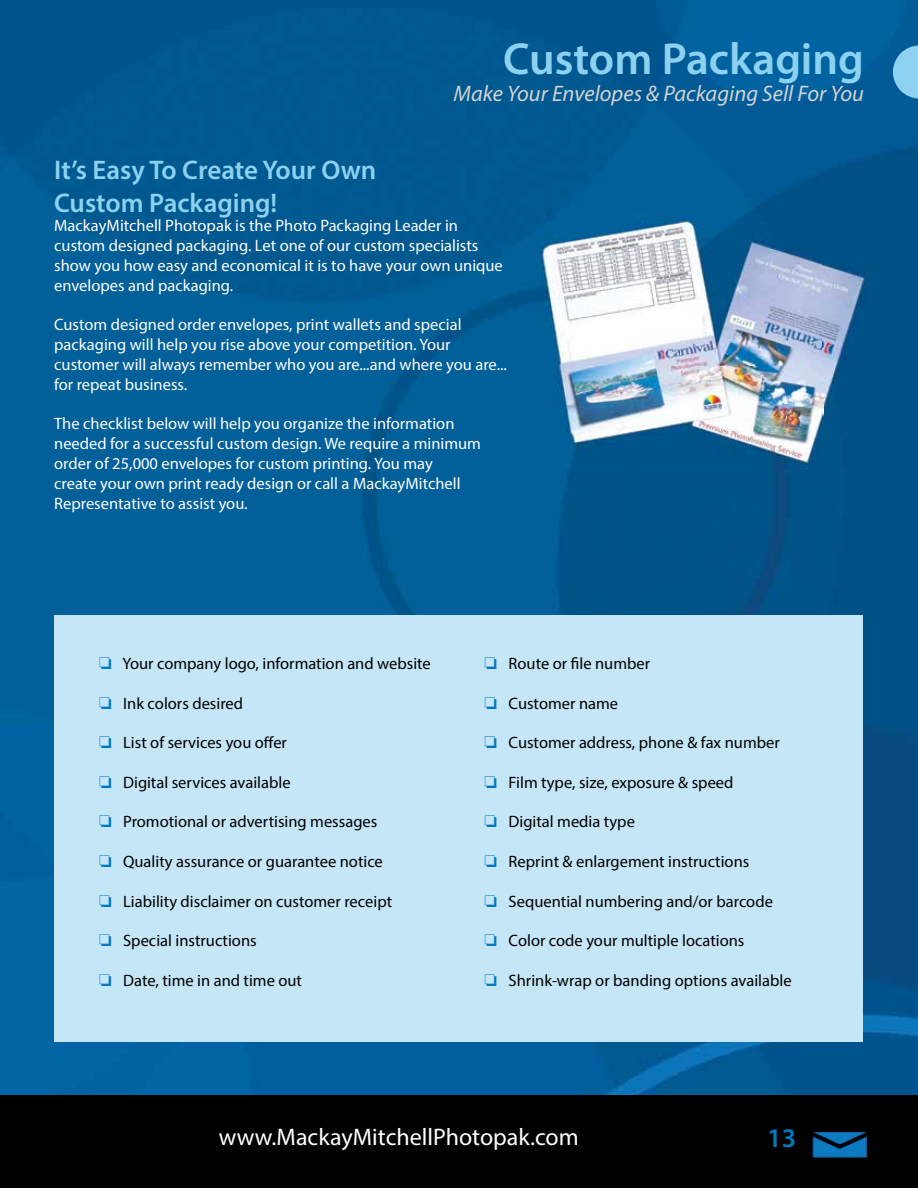
<style>
.page{position:relative;width:918px;height:1188px;background:#fff}
.page>*{position:absolute;margin:0;border:0;box-sizing:border-box;transform-origin:0 0}
.t1{font:600 45px "Myriad Pro";color:#8dd1f1}
.t2{font:600 27px/32.4px "Myriad Pro";color:#8dd1f1}
.t3{font:600 27px "Myriad Pro";color:#0079c1}
.t4{font:24px "Myriad Pro";color:#fff}
.t5{font:italic 22.5px "Myriad Pro";color:#d1d3d4}
.t6{font:16.5px/19.8px "Myriad Pro";color:#fff}
.t7{font:16.5px "Myriad Pro";color:#000}
.s1{color:#0079c1}
</style>
<div class="page">
<img style="left:0;top:0;width:918px;height:1095px">
<img style="left:539px;top:214px;width:331px;height:254px">
<div style="left:55px;top:615px;width:808px;height:427px;background:#c5e6f7"></div>
<svg style="left:893px;top:45px;width:25px;height:54px"></svg>
<div style="left:0;top:1095px;width:918px;height:93px;background:#000"></div>
<img style="left:812px;top:1132px;width:55px;height:26px">
<h1 class="t1" style="left:503px;top:31px;width:362px">Custom Packaging</h1>
<h3 class="t5" style="left:454px;top:80px;width:412px">Make Your Envelopes &amp; Packaging Sell For You</h3>
<h2 class="t2" style="left:54px;top:153px;width:324px">It’s Easy To Create Your Own<br>Custom Packaging!</h2>
<p class="t6" style="left:54px;top:216px;width:450px">MackayMitchell Photopak is the Photo Packaging Leader in custom designed packaging. Let one of our custom specialists show you how easy and economical it is to have your own unique envelopes and packaging.</p>
<p class="t6" style="left:54px;top:315px;width:454px">Custom designed order envelopes, print wallets and special packaging will help you rise above your competition. Your customer will always remember who you are...and where you are... for repeat business.</p>
<p class="t6" style="left:54px;top:414px;width:428px">The checklist below will help you organize the information needed for a successful custom design. We require a minimum order of 25,000 envelopes for custom printing. You may<br>create your own print ready design or call a MackayMitchell Representative to assist you.</p>
<p class="t7" style="left:99px;top:653px;width:333px"><span class="s1">❏</span> Your company logo, information and website</p>
<p class="t7" style="left:99px;top:693px;width:146px"><span class="s1">❏</span> Ink colors desired</p>
<p class="t7" style="left:99px;top:733px;width:190px"><span class="s1">❏</span> List of services you offer</p>
<p class="t7" style="left:99px;top:772px;width:193px"><span class="s1">❏</span> Digital services available</p>
<p class="t7" style="left:99px;top:812px;width:280px"><span class="s1">❏</span> Promotional or advertising messages</p>
<p class="t7" style="left:99px;top:851px;width:285px"><span class="s1">❏</span> Quality assurance or guarantee notice</p>
<p class="t7" style="left:99px;top:891px;width:295px"><span class="s1">❏</span> Liability disclaimer on customer receipt</p>
<p class="t7" style="left:99px;top:931px;width:159px"><span class="s1">❏</span> Special instructions</p>
<p class="t7" style="left:99px;top:970px;width:205px"><span class="s1">❏</span> Date, time in and time out</p>
<p class="t7" style="left:485px;top:653px;width:167px"><span class="s1">❏</span> Route or file number</p>
<p class="t7" style="left:485px;top:693px;width:135px"><span class="s1">❏</span> Customer name</p>
<p class="t7" style="left:485px;top:733px;width:297px"><span class="s1">❏</span> Customer address, phone &amp; fax number</p>
<p class="t7" style="left:485px;top:772px;width:251px"><span class="s1">❏</span> Film type, size, exposure &amp; speed</p>
<p class="t7" style="left:485px;top:812px;width:152px"><span class="s1">❏</span> Digital media type</p>
<p class="t7" style="left:485px;top:851px;width:266px"><span class="s1">❏</span> Reprint &amp; enlargement instructions</p>
<p class="t7" style="left:485px;top:891px;width:290px"><span class="s1">❏</span> Sequential numbering and/or barcode</p>
<p class="t7" style="left:485px;top:931px;width:261px"><span class="s1">❏</span> Color code your multiple locations</p>
<p class="t7" style="left:485px;top:970px;width:309px"><span class="s1">❏</span> Shrink-wrap or banding options available</p>
<h3 class="t4" style="left:219px;top:1122px;width:361px">www.MackayMitchellPhotopak.com</h3>
<h2 class="t3" style="left:767px;top:1121px;width:30px">13</h2>
</div>
